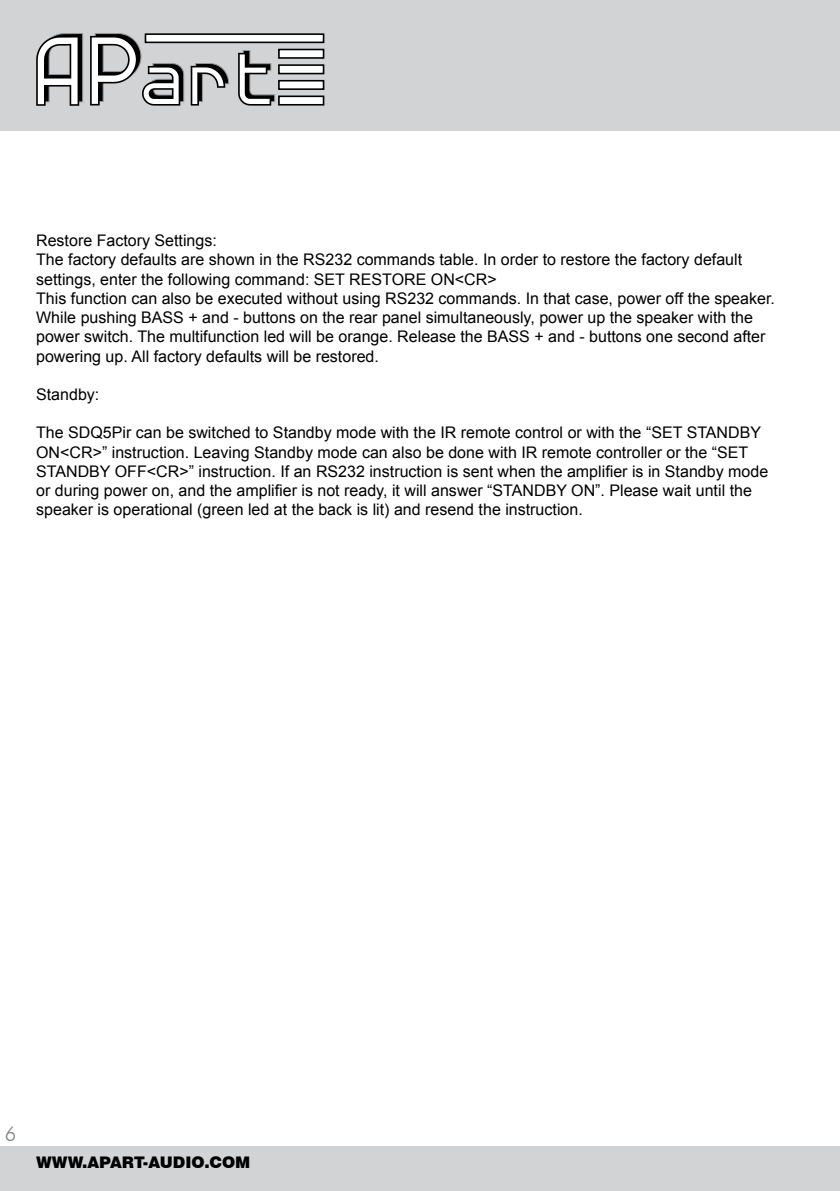
<style>
.page{position:relative;width:840px;height:1191px;background:#fff}
.page>*{position:absolute;margin:0;border:0;box-sizing:border-box;transform-origin:0 0}
.t1{font:300 20px "Futura BT";color:#808285}
.t2{font:16px/19.2px "Arial";color:#000}
.t3{font:900 16px "Swiss 721 BT";color:#000}
</style>
<div class="page">
<div style="left:0;top:0;width:839px;height:130px;background:#d1d3d4"></div>
<svg style="left:36px;top:33px;width:47px;height:73px"></svg>
<svg style="left:90px;top:33px;width:94px;height:73px"></svg>
<svg style="left:191px;top:63px;width:38px;height:43px"></svg>
<svg style="left:238px;top:50px;width:37px;height:56px"></svg>
<div style="left:145px;top:34px;width:178px;height:8px;background:#fff"></div>
<div style="left:145px;top:33px;width:179px;height:10px;border:2px solid #000"></div>
<div style="left:279px;top:49px;width:44px;height:9px;background:#fff"></div>
<div style="left:278px;top:49px;width:46px;height:10px;border:2px solid #000"></div>
<div style="left:279px;top:96px;width:44px;height:9px;background:#fff"></div>
<div style="left:278px;top:95px;width:46px;height:11px;border:2px solid #000"></div>
<div style="left:279px;top:65px;width:44px;height:9px;background:#fff"></div>
<div style="left:278px;top:64px;width:46px;height:10px;border:2px solid #000"></div>
<div style="left:279px;top:81px;width:44px;height:8px;background:#fff"></div>
<div style="left:278px;top:80px;width:46px;height:10px;border:2px solid #000"></div>
<div style="left:0;top:1146px;width:839px;height:45px;background:#d1d3d4"></div>
<p class="t2" style="left:36px;top:231px;width:739px">Restore Factory Settings:<br>The factory defaults are shown in the RS232 commands table. In order to restore the factory default settings, enter the following command: SET RESTORE ON&lt;CR&gt;<br>This function can also be executed without using RS232 commands. In that case, power off the speaker.<br>While pushing BASS + and - buttons on the rear panel simultaneously, power up the speaker with the power switch. The multifunction led will be orange. Release the BASS + and - buttons one second after powering up. All factory defaults will be restored.</p>
<p class="t2" style="left:36px;top:385px;width:65px">Standby:</p>
<p class="t2" style="left:36px;top:423px;width:733px">The SDQ5Pir can be switched to Standby mode with the IR remote control or with the “SET STANDBY ON&lt;CR&gt;” instruction. Leaving Standby mode can also be done with IR remote controller or the “SET STANDBY OFF&lt;CR&gt;” instruction. If an RS232 instruction is sent when the amplifier is in Standby mode or during power on, and the amplifier is not ready, it will answer “STANDBY ON”. Please wait until the speaker is operational (green led at the back is lit) and resend the instruction.</p>
<p class="t1" style="left:5px;top:1122px;width:13px">6</p>
<p class="t3" style="left:36px;top:1152px;width:216px">WWW.APART-AUDIO.COM</p>
</div>
